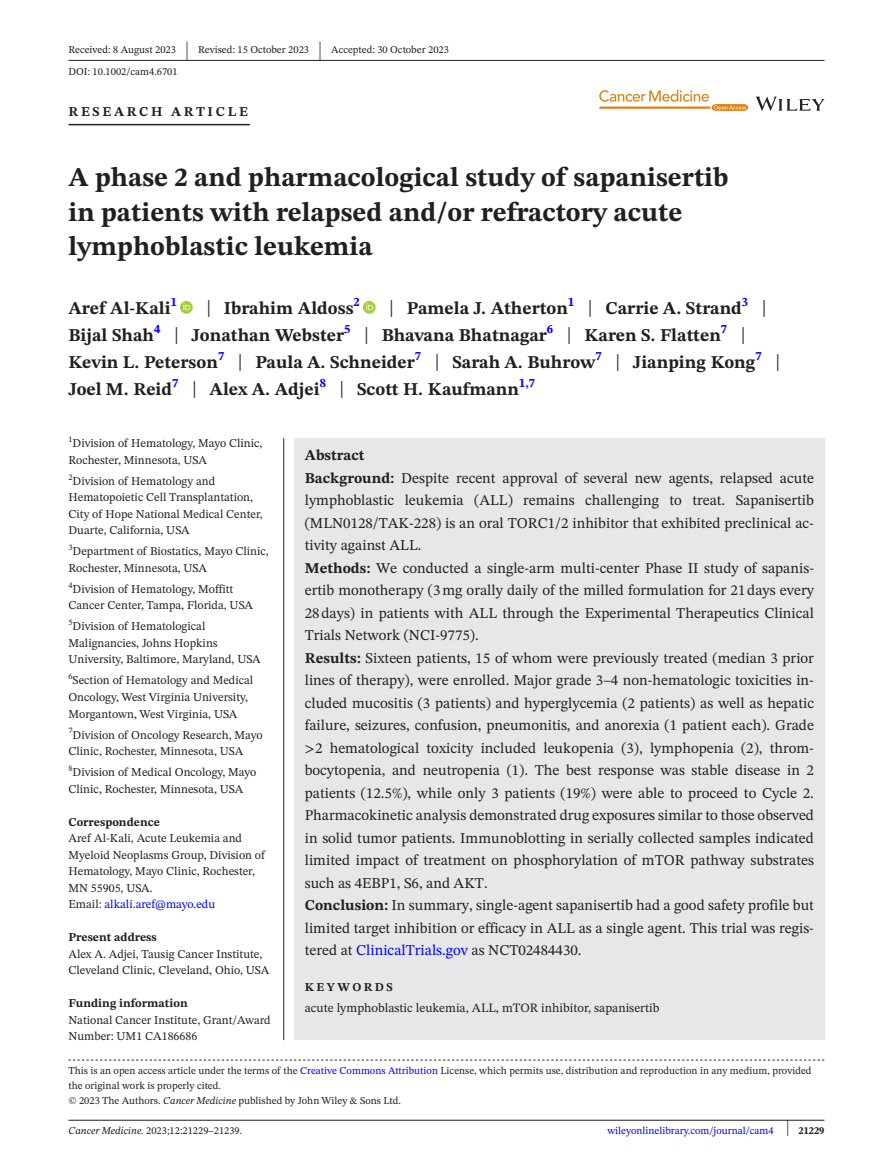
<style>
.page{position:relative;width:893px;height:1174px;background:#fff}
.page>*{position:absolute;margin:0;border:0;box-sizing:border-box;transform-origin:0 0}
.t1{font:700 27px/34.5px "STIX Two Text";color:#231f20}
.t2{font:25.65px "STIX Two Text";color:#231f20;scale:.49 1}
.t3{font:700 18px/27px "STIX Two Text";color:#231f20}
.t4{font:15px/22.5px "STIX Two Text";color:#231f20}
.t5{font:700 13.5px "STIX Two Text";letter-spacing:.2em;color:#231f20}
.t6{font:12.75px "STIX Two Text";color:#231f20}
.t7{font:12px/16.5px "STIX Two Text";color:#231f20}
.t8{font:700 12px "STIX Two Text";color:#231f20}
.t9{font:700 12px "STIX Two Text";letter-spacing:.2em;color:#231f20}
.t10{font:10.5px/15px "STIX Two Text";color:#231f20}
.t11{font:10.5px "STIX Two Text";color:#00f}
.s1{font-weight:400;font-size:23.4px}
.s2{color:#00f}
.s3{font-weight:700}
.s4{font-family:"STIX"}
.s5{font-style:italic}
.s6{font-size:22.2px;color:#231f20}
.s7{font-weight:700;color:#231f20}
</style>
<div class="page">
<hr style="left:68px;top:1119px;width:756px;height:1px;background:#231f20">
<svg style="left:756px;top:97px;width:68px;height:14px"></svg>
<svg style="left:599px;top:90px;width:149px;height:21px"></svg>
<hr style="left:68px;top:60px;width:756px;height:1px;background:#231f20">
<hr style="left:68px;top:124px;width:182px;height:1px;background:#231f20">
<svg style="left:180px;top:301px;width:13px;height:13px"></svg>
<svg style="left:183px;top:303px;width:7px;height:7px"></svg>
<svg style="left:363px;top:301px;width:13px;height:13px"></svg>
<svg style="left:366px;top:303px;width:7px;height:7px"></svg>
<svg style="left:68px;top:1059px;width:756px;height:1px"></svg>
<hr style="left:283px;top:438px;width:1px;height:602px;background:#231f20">
<div style="left:294px;top:438px;width:530px;height:585px;background:#e6e7e9"></div>
<div style="left:294px;top:1022px;width:530px;height:18px;background:#e6e7e9"></div>
<p class="t10" style="left:68px;top:42px;width:109px">Received: 8 August 2023</p>
<h2 class="t2" style="left:185px;top:32px;width:8px">|</h2>
<p class="t10" style="left:198px;top:42px;width:112px">Revised: 15 October 2023</p>
<h2 class="t2" style="left:318px;top:32px;width:8px">|</h2>
<p class="t10" style="left:331px;top:42px;width:119px">Accepted: 30 October 2023</p>
<p class="t10" style="left:68px;top:64px;width:111px">DOI: 10.1002/cam4.6701</p>
<p class="t5" style="left:68px;top:101px;width:181px">RESEARCH ARTICLE</p>
<h1 class="t1" style="left:68px;top:161px;width:662px">A phase 2 and pharmacological study of sapanisertib in patients with relapsed and/or refractory acute lymphoblastic leukemia</h1>
<p class="t3" style="left:68px;top:295px;width:110px">Aref Al-Kali<sup>1</sup></p>
<p class="t3" style="left:206px;top:295px;width:155px"><span class="s1">|</span> Ibrahim Aldoss<sup>2</sup></p>
<p class="t3" style="left:68px;top:295px;width:713px;text-indent:321px"><span class="s1">|</span> Pamela J. Atherton<sup>1</sup> <span class="s1">|</span> Carrie A. Strand<sup>3</sup> <span class="s1">| </span>Bijal Shah<sup>4</sup> <span class="s1">|</span> Jonathan Webster<sup>5</sup> <span class="s1">|</span> Bhavana Bhatnagar<sup>6</sup> <span class="s1">|</span> Karen S. Flatten<sup>7</sup> <span class="s1">| </span>Kevin L. Peterson<sup>7</sup> <span class="s1">|</span> Paula A. Schneider<sup>7</sup> <span class="s1">|</span> Sarah A. Buhrow<sup>7</sup> <span class="s1">|</span> Jianping Kong<sup>7</sup> <span class="s1">| </span>Joel M. Reid<sup>7</sup> <span class="s1">|</span> Alex A. Adjei<sup>8</sup> <span class="s1">|</span> Scott H. Kaufmann<sup>1,7</sup></p>
<p class="t7" style="left:68px;top:435px;width:196px"><sup>1</sup>Division of Hematology, Mayo Clinic,<br>Rochester, Minnesota, USA</p>
<p class="t7" style="left:68px;top:472px;width:196px"><sup>2</sup>Division of Hematology and<br>Hematopoietic Cell Transplantation,<br>City of Hope National Medical Center,<br>Duarte, California, USA</p>
<p class="t7" style="left:68px;top:543px;width:202px"><sup>3</sup>Department of Biostatics, Mayo Clinic,<br>Rochester, Minnesota, USA</p>
<p class="t7" style="left:68px;top:580px;width:186px"><sup>4</sup>Division of Hematology, Moffitt<br>Cancer Center, Tampa, Florida, USA</p>
<p class="t7" style="left:68px;top:618px;width:194px"><sup>5</sup>Division of Hematological<br>Malignancies, Johns Hopkins<br>University, Baltimore, Maryland, USA</p>
<p class="t7" style="left:68px;top:672px;width:186px"><sup>6</sup>Section of Hematology and Medical<br>Oncology, West Virginia University,<br>Morgantown, West Virginia, USA</p>
<p class="t7" style="left:68px;top:726px;width:196px"><sup>7</sup>Division of Oncology Research, Mayo<br>Clinic, Rochester, Minnesota, USA</p>
<p class="t7" style="left:68px;top:763px;width:189px"><sup>8</sup>Division of Medical Oncology, Mayo<br>Clinic, Rochester, Minnesota, USA</p>
<p class="t8" style="left:68px;top:813px;width:93px">Correspondence</p>
<p class="t7" style="left:68px;top:829px;width:198px">Aref Al-Kali, Acute Leukemia and<br>Myeloid Neoplasms Group, Division of<br>Hematology, Mayo Clinic, Rochester,<br>MN 55905, USA.<br>Email: <span class="s2">alkali.aref@mayo.edu</span></p>
<p class="t8" style="left:68px;top:928px;width:90px">Present address</p>
<p class="t7" style="left:68px;top:945px;width:202px">Alex A. Adjei, Tausig Cancer Institute,<br>Cleveland Clinic, Cleveland, Ohio, USA</p>
<p class="t8" style="left:68px;top:994px;width:121px">Funding information</p>
<p class="t7" style="left:68px;top:1011px;width:204px">National Cancer Institute, Grant/Award<br>Number: UM1 CA186686</p>
<p class="t4" style="left:305px;top:444px;width:511px"><span class="s3">Abstract<br>Background:</span> Despite recent approval of several new agents, relapsed acute lymphoblastic leukemia (ALL) remains challenging to treat. Sapanisertib (MLN0128/TAK-228) is an oral TORC1/2 inhibitor that exhibited preclinical ac&shy;tivity against ALL.<br><span class="s3">Methods:</span> We conducted a single-arm multi-center Phase II study of sapanis&shy;ertib monotherapy (3mg orally daily of the milled formulation for 21days every 28days) in patients with ALL through the Experimental Therapeutics Clinical Trials Network (NCI-9775).<br><span class="s3">Results:</span> Sixteen patients, 15 of whom were previously treated (median 3 prior lines of therapy), were enrolled. Major grade 3–4 non-hematologic toxicities in&shy;cluded mucositis (3 patients) and hyperglycemia (2 patients) as well as hepatic failure, seizures, confusion, pneumonitis, and anorexia (1 patient each). Grade <span class="s4">&gt;</span>2 hematological toxicity included leukopenia (3), lymphopenia (2), throm&shy;bocytopenia, and neutropenia (1). The best response was stable disease in 2 patients (12.5%), while only 3 patients (19%) were able to proceed to Cycle 2.<br>Pharmacokinetic analysis demonstrated drug exposures similar to those observed in solid tumor patients. Immunoblotting in serially collected samples indicated limited impact of treatment on phosphorylation of mTOR pathway substrates such as 4EBP1, S6, and AKT.<br><span class="s3">Conclusion:</span> In summary, single-agent sapanisertib had a good safety profile but limited target inhibition or efficacy in ALL as a single agent. This trial was regis&shy;tered at <span class="s2">ClinicalTrials.gov</span> as NCT02484430.</p>
<p class="t9" style="left:305px;top:978px;width:90px">KEYWORDS</p>
<p class="t6" style="left:305px;top:999px;width:356px">acute lymphoblastic leukemia, ALL, mTOR inhibitor, sapanisertib</p>
<p class="t10" style="left:68px;top:1063px;width:745px">This is an open access article under the terms of the <span class="s2">Creative Commons Attribution</span> License, which permits use, distribution and reproduction in any medium, provided the original work is properly cited.<br>© 2023 The Authors. <span class="s5">Cancer Medicine</span> published by John Wiley &amp; Sons Ltd.</p>
<p class="t10" style="left:68px;top:1123px;width:175px"><span class="s5">Cancer Medicine.</span> 2023;12:21229–21239.</p>
<p class="t11" style="left:607px;top:1123px;width:219px">wileyonlinelibrary.com/journal/cam4 <span class="s6">|</span> <span class="s7">21229</span></p>
</div>
